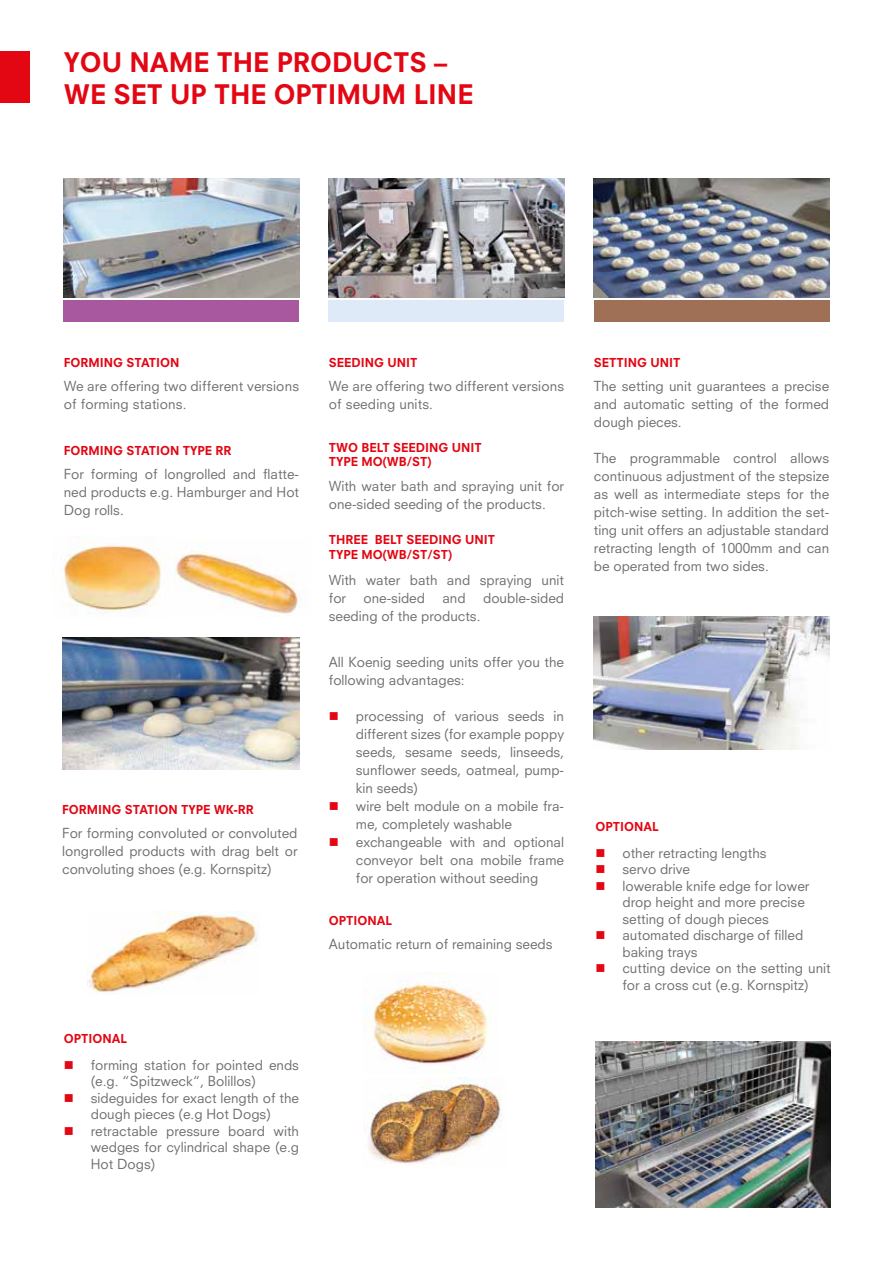
<style>
.page{position:relative;width:893px;height:1263px;background:#fff}
.page>*{position:absolute;margin:0;border:0;box-sizing:border-box;transform-origin:0 0}
.t1{font:800 26.25px/31.5px "Neuzeit S";color:#e30613}
.t2{font:13.5px/18px "Neuzeit S";color:#706f6f}
.t3{font:800 12px/14.4px "Neuzeit S";color:#e30613}
</style>
<div class="page">
<div style="left:0;top:51px;width:30px;height:52px;background:#e30613"></div>
<div style="left:64px;top:300px;width:235px;height:22px;background:#a8589e"></div>
<div style="left:329px;top:300px;width:235px;height:22px;background:#dfeaf8"></div>
<div style="left:594px;top:300px;width:235px;height:22px;background:#a07056"></div>
<img style="left:64px;top:179px;width:235px;height:119px">
<img style="left:594px;top:179px;width:235px;height:119px">
<img style="left:329px;top:179px;width:235px;height:119px">
<img style="left:173px;top:551px;width:133px;height:63px">
<img style="left:64px;top:537px;width:103px;height:77px">
<img style="left:62px;top:637px;width:237px;height:132px">
<img style="left:87px;top:912px;width:172px;height:81px">
<img style="left:363px;top:974px;width:126px;height:90px">
<img style="left:363px;top:1078px;width:139px;height:86px">
<img style="left:594px;top:616px;width:235px;height:133px">
<img style="left:595px;top:1042px;width:236px;height:166px">
<h1 class="t1" style="left:64px;top:47px;width:411px">YOU NAME THE PRODUCTS –<br>WE SET UP THE OPTIMUM LINE</h1>
<p class="t3" style="left:64px;top:355px;width:117px">FORMING STATION</p>
<p class="t2" style="left:64px;top:377px;width:237px">We are offering two different versions of forming stations.</p>
<p class="t3" style="left:64px;top:443px;width:169px">FORMING STATION TYPE RR</p>
<p class="t2" style="left:64px;top:465px;width:237px;text-align:justify">For forming of longrolled and flatte&shy;ned products e.g. Hamburger and Hot Dog rolls.</p>
<p class="t3" style="left:62px;top:803px;width:193px">FORMING STATION TYPE WK-RR</p>
<p class="t2" style="left:62px;top:824px;width:237px;text-align:justify">For forming convoluted or convoluted longrolled products with drag belt or convoluting shoes (e.g. Kornspitz)</p>
<p class="t3" style="left:64px;top:1032px;width:65px">OPTIONAL</p>
<p class="t2" style="left:91px;top:1056px;width:210px;line-height:16.5px">forming station for pointed ends (e.g. “Spitzweck“, Bolillos) sideguides for exact length of the dough pieces (e.g Hot Dogs) retractable pressure board with wedges for cylindrical shape (e.g<br>Hot Dogs)</p>
<p class="t3" style="left:329px;top:355px;width:90px">SEEDING UNIT</p>
<p class="t2" style="left:329px;top:377px;width:237px">We are offering two different versions of seeding units.</p>
<p class="t3" style="left:329px;top:440px;width:154px">TWO BELT SEEDING UNIT<br>TYPE MO(WB/ST)</p>
<p class="t2" style="left:329px;top:477px;width:237px">With water bath and spraying unit for one-sided seeding of the products.</p>
<p class="t3" style="left:329px;top:533px;width:168px">THREE BELT SEEDING UNIT<br>TYPE MO(WB/ST/ST)</p>
<p class="t2" style="left:329px;top:571px;width:237px">With water bath and spraying unit for</p>
<p class="t2" style="left:363px;top:589px;width:63px">one-sided</p>
<p class="t2" style="left:442px;top:589px;width:25px">and</p>
<p class="t2" style="left:483px;top:589px;width:83px">double-sided</p>
<p class="t2" style="left:329px;top:607px;width:153px">seeding of the products.</p>
<p class="t2" style="left:329px;top:653px;width:237px">All Koenig seeding units offer you the following advantages:</p>
<p class="t2" style="left:356px;top:707px;width:210px">processing of various seeds in different sizes (for example poppy seeds, sesame seeds, linseeds, sunflower seeds, oatmeal, pump&shy;kin seeds)<br>wire belt module on a mobile fra&shy;me, completely washable exchangeable with and optional conveyor belt ona mobile frame for operation without seeding</p>
<p class="t3" style="left:329px;top:914px;width:65px">OPTIONAL</p>
<p class="t2" style="left:329px;top:935px;width:225px">Automatic return of remaining seeds</p>
<p class="t3" style="left:594px;top:355px;width:88px">SETTING UNIT</p>
<p class="t2" style="left:594px;top:377px;width:237px;text-align:justify">The setting unit guarantees a precise and automatic setting of the formed dough pieces.</p>
<p class="t2" style="left:594px;top:449px;width:237px;text-align:justify">The programmable control allows continuous adjustment of the stepsize as well as intermediate steps for the pitch-wise setting. In addition the set&shy;ting unit offers an adjustable standard retracting length of 1000mm and can be operated from two sides.</p>
<p class="t3" style="left:595px;top:819px;width:65px">OPTIONAL</p>
<p class="t2" style="left:622px;top:844px;width:210px;line-height:16.5px">other retracting lengths<br>servo drive<br>lowerable knife edge for lower drop height and more precise setting of dough pieces automated discharge of filled baking trays<br>cutting device on the setting unit for a cross cut (e.g. Kornspitz)</p>
</div>
